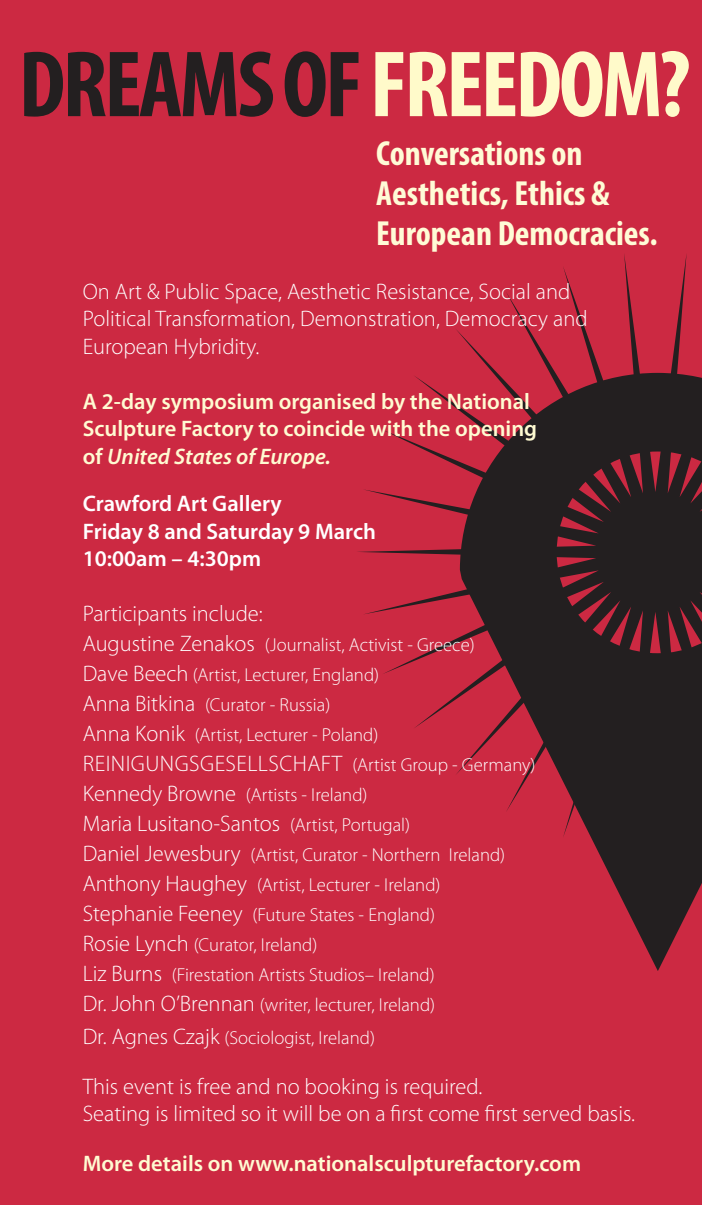
<style>
.page{position:relative;width:702px;height:1205px;background:#cc2942}
.page>*{position:absolute;margin:0;border:0;box-sizing:border-box;transform-origin:0 0}
.t1{font:700 condensed 95px "Myriad Pro";letter-spacing:-.03em;color:#231f20}
.t2{font:700 condensed 35px/40px "Myriad Pro";color:#fffbd6}
.t3{font:300 22.5px/27.5px "Myriad Pro";color:#fff}
.t4{font:600 22.5px/27.5px "Myriad Pro";color:#fffbd2}
.t5{font:600 22.5px "Myriad Pro";color:#fff}
.t6{font:300 18.75px "Myriad Pro";color:#fff}
.s1{color:#fffaca}
.s2{font-style:italic}
.s3{font-size:22.5px}
.s4{font-size:18.75px}
</style>
<div class="page">
<svg style="left:357px;top:254px;width:330px;height:520px"></svg>
<svg style="left:460px;top:373px;width:242px;height:598px;fill:#231f20"></svg>
<p class="t1" style="left:19px;top:25px;width:673px">Dreams of <span class="s1">Freedom?</span></p>
<p class="t2" style="left:376px;top:132px;width:283px">Conversations on<br>Aesthetics, Ethics &amp;<br>European Democracies.</p>
<p class="t3" style="left:83px;top:277px;width:506px">On Art &amp; Public Space, Aesthetic Resistance, Social and<br>Political Transformation, Demonstration, Democracy and<br>European Hybridity.</p>
<p class="t4" style="left:83px;top:387px;width:456px">A 2-day symposium organised by the National<br>Sculpture Factory to coincide with the opening of <span class="s2">United States of Europe.</span></p>
<p class="t5" style="left:83px;top:489px;width:200px">Crawford Art Gallery</p>
<p class="t5" style="left:83px;top:517px;width:295px">Friday 8 and Saturday 9 March</p>
<p class="t5" style="left:83px;top:544px;width:180px">10:00am – 4:30pm</p>
<p class="t3" style="left:83px;top:600px;width:181px">Participants include:</p>
<p class="t6" style="left:83px;top:634px;width:393px"><span class="s3">Augustine Zenakos</span> (Journalist, Activist - Greece)</p>
<p class="t6" style="left:83px;top:664px;width:298px"><span class="s3">Dave Beech</span> (Artist, Lecturer, England)</p>
<p class="t6" style="left:83px;top:694px;width:249px"><span class="s3">Anna Bitkina</span> (Curator - Russia)</p>
<p class="t6" style="left:83px;top:724px;width:297px"><span class="s3">Anna Konik</span> (Artist, Lecturer - Poland)</p>
<p class="t3" style="left:83px;top:750px;width:13px">Reinigungsgesellsc</p>
<p class="t6" style="left:293px;top:754px;width:244px"><span class="s3">haft</span> (Artist Group - Germany)</p>
<p class="t6" style="left:83px;top:784px;width:286px"><span class="s3">Kennedy Browne</span> (Artists - Ireland)</p>
<p class="t3" style="left:83px;top:810px;width:329px">Maria Lusitano-Santos <span class="s4">(Artist, Portugal)</span></p>
<p class="t6" style="left:83px;top:844px;width:424px"><span class="s3">Daniel Jewesbury</span> (Artist, Curator - Northern Ireland)</p>
<p class="t6" style="left:83px;top:874px;width:359px"><span class="s3">Anthony Haughey</span> (Artist, Lecturer - Ireland)</p>
<p class="t6" style="left:83px;top:904px;width:354px"><span class="s3">Stephanie Feeney</span> (Future States - England)</p>
<p class="t6" style="left:83px;top:934px;width:236px"><span class="s3">Rosie Lynch</span> (Curator, Ireland)</p>
<p class="t6" style="left:83px;top:964px;width:353px"><span class="s3">Liz Burns</span> (Firestation Artists Studios– Ireland)</p>
<p class="t6" style="left:83px;top:994px;width:354px"><span class="s3">Dr. John O’Brennan</span> (writer, lecturer, Ireland)</p>
<p class="t6" style="left:83px;top:1026px;width:294px"><span class="s3">Dr. Agnes Czajk</span> (Sociologist, Ireland)</p>
<p class="t3" style="left:83px;top:1072px;width:401px">This event is free and no booking is required.</p>
<p class="t3" style="left:83px;top:1100px;width:554px">Seating is limited so it will be on a first come first served basis.</p>
<p class="t4" style="left:83px;top:1149px;width:500px">More details on www.nationalsculpturefactory.com</p>
</div>
